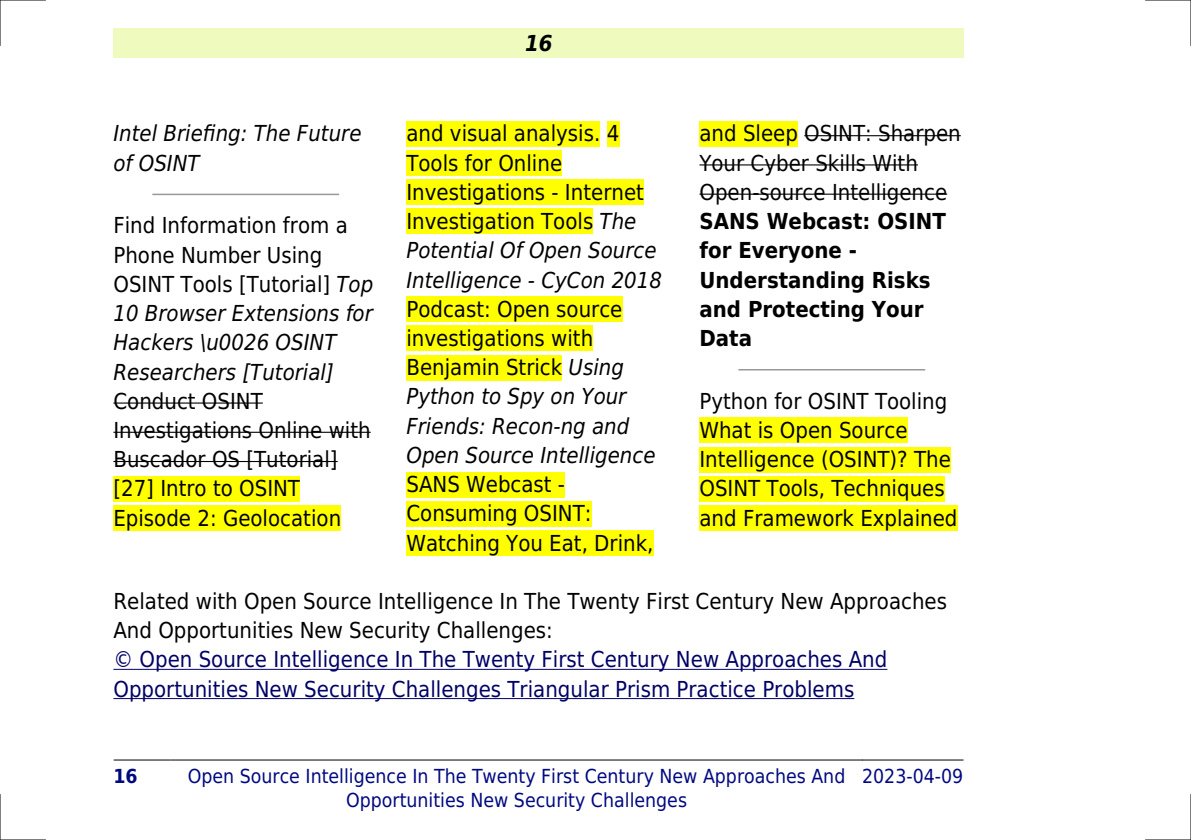
<style>
.page{position:relative;width:1191px;height:840px;background:#fff}
.page>*{position:absolute;margin:0;border:0;box-sizing:border-box;transform-origin:0 0}
.t1{font:22px/29.2px "DejaVu Sans Condensed";color:#000}
.t2{font:italic 22px/29.2px "DejaVu Sans Condensed";color:#000}
.t3{font:22px/29.2px "DejaVu Sans Condensed";color:#006}
.t4{font:700 22px/29.2px "DejaVu Sans Condensed";color:#000}
.t5{font:italic 700 22px "DejaVu Sans Condensed";color:#000}
.t6{font:19.4px/23.2px "DejaVu Sans Condensed";color:#000880;text-align:center}
.t7{font:700 19.4px "DejaVu Sans Condensed";color:#000880}
.s1{font-style:normal}
.s2{font-style:italic}
</style>
<div class="page">
<div style="left:113px;top:28px;width:851px;height:30px;background:#effbbe"></div>
<hr style="left:114px;top:759px;width:57px;height:1px;background:#000">
<hr style="left:171px;top:759px;width:691px;height:1px;background:#000">
<hr style="left:862px;top:759px;width:101px;height:1px;background:#000">
<hr style="left:153px;top:193px;width:185px;height:2px;background:#999">
<hr style="left:113px;top:402px;width:150px;height:1px;background:#000">
<hr style="left:113px;top:431px;width:258px;height:1px;background:#000">
<hr style="left:113px;top:460px;width:225px;height:2px;background:#000">
<div style="left:113px;top:475px;width:187px;height:26px;background:#ff0"></div>
<div style="left:113px;top:505px;width:228px;height:25px;background:#ff0"></div>
<div style="left:406px;top:121px;width:194px;height:25px;background:#ff0"></div>
<div style="left:607px;top:121px;width:12px;height:25px;background:#ff0"></div>
<div style="left:406px;top:150px;width:156px;height:26px;background:#ff0"></div>
<div style="left:406px;top:179px;width:238px;height:26px;background:#ff0"></div>
<div style="left:406px;top:208px;width:187px;height:26px;background:#ff0"></div>
<div style="left:406px;top:296px;width:216px;height:26px;background:#ff0"></div>
<div style="left:406px;top:325px;width:187px;height:26px;background:#ff0"></div>
<div style="left:406px;top:354px;width:156px;height:26px;background:#ff0"></div>
<div style="left:406px;top:471px;width:159px;height:26px;background:#ff0"></div>
<div style="left:406px;top:500px;width:185px;height:26px;background:#ff0"></div>
<div style="left:406px;top:530px;width:247px;height:25px;background:#ff0"></div>
<div style="left:699px;top:121px;width:99px;height:25px;background:#ff0"></div>
<hr style="left:804px;top:135px;width:156px;height:1px;background:#000">
<hr style="left:699px;top:164px;width:219px;height:1px;background:#000">
<hr style="left:699px;top:193px;width:248px;height:2px;background:#000">
<hr style="left:739px;top:369px;width:185px;height:1px;background:#999">
<div style="left:699px;top:417px;width:208px;height:26px;background:#ff0"></div>
<div style="left:699px;top:446px;width:252px;height:26px;background:#ff0"></div>
<div style="left:699px;top:475px;width:245px;height:26px;background:#ff0"></div>
<div style="left:699px;top:505px;width:258px;height:25px;background:#ff0"></div>
<hr style="left:113px;top:668px;width:774px;height:1px;background:#006">
<hr style="left:113px;top:697px;width:741px;height:1px;background:#006">
<hr style="left:0;top:0;width:45px;height:1px;background:#000">
<hr style="left:1145px;top:0;width:46px;height:1px;background:#000">
<hr style="left:0;top:839px;width:45px;height:1px;background:#000">
<hr style="left:1145px;top:839px;width:46px;height:1px;background:#000">
<hr style="left:0;top:0;width:1px;height:45px;background:#000">
<hr style="left:0;top:794px;width:1px;height:45px;background:#000">
<hr style="left:1190px;top:0;width:1px;height:45px;background:#000">
<hr style="left:1190px;top:794px;width:1px;height:45px;background:#000">
<p class="t2" style="left:113px;top:119px;width:250px">Intel Briefing: The Future of OSINT</p>
<p class="t2" style="left:113px;top:211px;width:261px"><span class="s1">Find Information from a<br>Phone Number Using<br>OSINT Tools [Tutorial]</span> Top<br>10 Browser Extensions for<br>Hackers \u0026 OSINT<br>Researchers [Tutorial]</p>
<p class="t1" style="left:113px;top:386px;width:259px">Conduct OSINT<br>Investigations Online with<br>Buscador OS [Tutorial] [27] Intro to OSINT<br>Episode 2: Geolocation</p>
<p class="t5" style="left:525px;top:30px;width:29px">16</p>
<p class="t1" style="left:406px;top:119px;width:257px">and visual analysis. 4<br>Tools for Online<br>Investigations - Internet<br>Investigation Tools <span class="s2">The<br>Potential Of Open Source<br>Intelligence - CyCon 2018</span></p>
<p class="t2" style="left:406px;top:294px;width:251px"><span class="s1">Podcast: Open source investigations with<br>Benjamin Strick</span> Using<br>Python to Spy on Your<br>Friends: Recon-ng and<br>Open Source Intelligence</p>
<p class="t1" style="left:406px;top:469px;width:248px">SANS Webcast -<br>Consuming OSINT:<br>Watching You Eat, Drink,</p>
<p class="t1" style="left:699px;top:119px;width:263px">and Sleep OSINT: Sharpen<br>Your Cyber Skills With<br>Open-source Intelligence</p>
<p class="t4" style="left:699px;top:207px;width:248px">SANS Webcast: OSINT for Everyone -<br>Understanding Risks and Protecting Your<br>Data</p>
<p class="t1" style="left:699px;top:386px;width:259px">Python for OSINT Tooling<br>What is Open Source<br>Intelligence (OSINT)? The<br>OSINT Tools, Techniques and Framework Explained</p>
<p class="t1" style="left:113px;top:586px;width:835px">Related with Open Source Intelligence In The Twenty First Century New Approaches<br>And Opportunities New Security Challenges:</p>
<p class="t3" style="left:113px;top:645px;width:775px">© Open Source Intelligence In The Twenty First Century New Approaches And<br>Opportunities New Security Challenges Triangular Prism Practice Problems</p>
<p class="t7" style="left:113px;top:765px;width:26px">16</p>
<p class="t6" style="left:188px;top:764px;width:659px">Open Source Intelligence In The Twenty First Century New Approaches And<br>Opportunities New Security Challenges</p>
<p class="t6" style="left:862px;top:764px;width:103px">2023-04-09</p>
</div>
